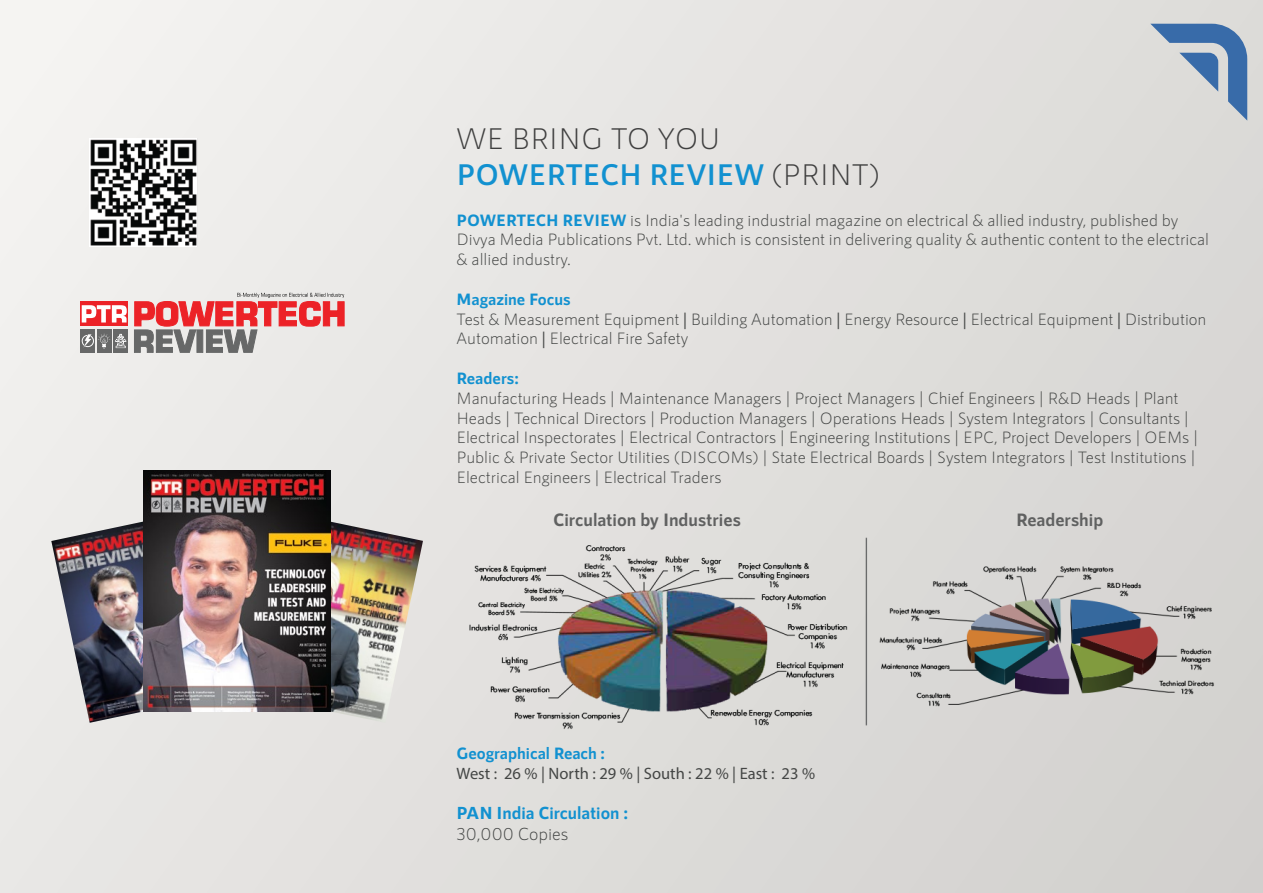
<style>
.page{position:relative;width:1263px;height:893px;background:#fff}
.page>*{position:absolute;margin:0;border:0;box-sizing:border-box;transform-origin:0 0}
.t1{font:300 30px/36px "RNS Sanz";color:#3f3f3f}
.t2{font:700 18px "RNS Sanz";color:#606161}
.t3{font:700 17.55px "RNS Sanz";color:#1291d0}
.t4{font:300 17.55px "RNS Sanz";color:#444645}
.t5{font:300 16.5px/19.8px "RNS Sanz";color:#444645}
.t6{font:16.5px "Myriad Pro";color:#444645}
.t7{font:700 16.5px "RNS Sanz";color:#1291d0}
.s1{font-weight:600;color:#1291d0}
.s2{font-weight:700;color:#1291d0}
.s3{font-family:"Myriad Pro";font-weight:400}
</style>
<div class="page">
<div style="left:0;top:0;width:1263px;height:893px;background:linear-gradient(to right,#f0efed,#d7d6d3)"></div>
<div style="left:97px;top:329px;width:14px;height:24px;background:#676868"></div>
<div style="left:113px;top:329px;width:15px;height:24px;background:#676868"></div>
<div style="left:80px;top:329px;width:15px;height:24px;background:#676868"></div>
<svg style="left:80px;top:302px;width:48px;height:24px"></svg>
<svg style="left:82px;top:305px;width:45px;height:17px"></svg>
<svg style="left:82px;top:334px;width:45px;height:14px"></svg>
<svg style="left:134px;top:293px;width:211px;height:62px;background:#d59b9b"></svg>
<img style="left:458px;top:536px;width:777px;height:207px">
<img style="left:244px;top:511px;width:179px;height:212px">
<img style="left:51px;top:511px;width:179px;height:212px">
<img style="left:143px;top:470px;width:188px;height:241px">
<svg style="left:1150px;top:24px;width:97px;height:97px;background:#a0b2c7"></svg>
<img style="left:90px;top:138px;width:108px;height:108px">
<h1 class="t1" style="left:457px;top:121px;width:425px">WE BRING TO YOU<br><span class="s1">POWERTECH REVIEW</span> (PRINT)</h1>
<p class="t5" style="left:457px;top:210px;width:754px"><span class="s2">POWERTECH REVIEW</span> is India's leading industrial magazine on electrical &amp; allied industry, published by<br>Divya Media Publications Pvt. Ltd. which is consistent in delivering quality &amp; authentic content to the electrical &amp; allied industry.</p>
<p class="t5" style="left:457px;top:289px;width:751px"><span class="s2">Magazine Focus<br></span>Test &amp; Measurement Equipment <span class="s3">|</span> Building Automation <span class="s3">|</span> Energy Resource <span class="s3">|</span> Electrical Equipment <span class="s3">|</span> Distribution<br>Automation <span class="s3">|</span> Electrical Fire Safety</p>
<p class="t7" style="left:457px;top:369px;width:64px">Readers:</p>
<p class="t5" style="left:457px;top:388px;width:743px">Manufacturing Heads | Maintenance Managers | Project Managers | Chief Engineers | R&amp;D Heads | Plant Heads | Technical Directors | Production Managers | Operations Heads | System Integrators | Consultants | Electrical Inspectorates | Electrical Contractors | Engineering Institutions | EPC, Project Developers | OEMs | Public &amp; Private Sector Utilities (DISCOMs) | State Electrical Boards | System Integrators | Test Institutions | Electrical Engineers | Electrical Traders</p>
<p class="t2" style="left:553px;top:509px;width:189px">Circulation by Industries</p>
<p class="t2" style="left:1016px;top:509px;width:89px">Readership</p>
<p class="t7" style="left:457px;top:743px;width:150px">Geographical Reach :</p>
<p class="t6" style="left:457px;top:763px;width:360px">West : 26 % | North : 29 % | South : 22 % | East : 23 %</p>
<p class="t3" style="left:457px;top:803px;width:173px">PAN India Circulation :</p>
<p class="t4" style="left:457px;top:824px;width:113px">30,000 Copies</p>
</div>
